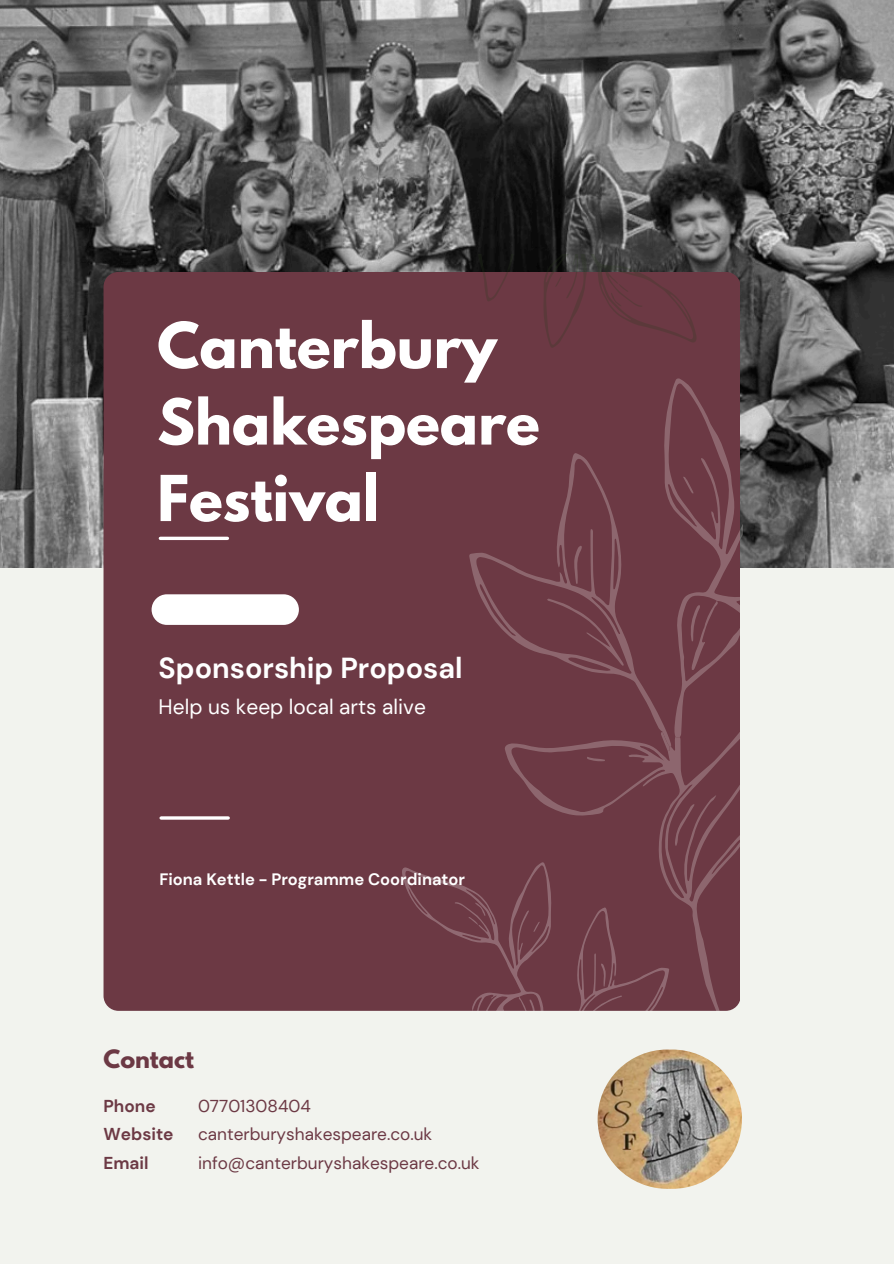
<style>
.page{position:relative;width:894px;height:1264px;background:#fff}
.page>*{position:absolute;margin:0;border:0;box-sizing:border-box;transform-origin:0 0}
.t1{font:700 55.95px/76.5px "League Spartan";color:#fff}
.t2{font:700 28.95px "DM Sans";color:#fff}
.t3{font:700 22.35px "League Spartan";color:#6c3944}
.t4{font:20.85px "DM Sans";color:#fff}
.t5{font:17.25px "DM Sans";color:#6c3944}
.t6{font:700 17.25px "DM Sans";color:#6c3944}
.t7{font:700 16.5px "DM Sans";color:#fff}
</style>
<div class="page">
<div style="left:0;top:0;width:893px;height:1263px;background:#f2f3ee"></div>
<img style="left:0;top:0;width:893px;height:567px">
<div style="left:103px;top:272px;width:637px;height:738px;background:#6c3944;border-radius:15px"></div>
<svg style="left:160px;top:536px;width:67px;height:4px"></svg>
<hr style="left:161px;top:816px;width:67px;height:3px;background:#fff">
<div style="left:151px;top:594px;width:148px;height:31px;background:#fff;border-radius:15px"></div>
<svg style="left:505px;top:747px;width:235px;height:263px"></svg>
<svg style="left:469px;top:453px;width:191px;height:294px"></svg>
<svg style="left:660px;top:378px;width:82px;height:373px"></svg>
<svg style="left:674px;top:804px;width:20px;height:41px"></svg>
<svg style="left:586px;top:756px;width:18px;height:5px"></svg>
<svg style="left:547px;top:598px;width:76px;height:67px"></svg>
<svg style="left:574px;top:545px;width:7px;height:39px"></svg>
<svg style="left:422px;top:254px;width:274px;height:94px"></svg>
<svg style="left:401px;top:862px;width:268px;height:149px"></svg>
<img style="left:597px;top:1049px;width:144px;height:139px">
<p class="t1" style="left:157px;top:314px;width:384px">Canterbury<br>Shakespeare<br>Festival</p>
<p class="t2" style="left:159px;top:649px;width:305px">Sponsorship Proposal</p>
<p class="t4" style="left:159px;top:693px;width:269px">Help us keep local arts alive</p>
<h1 class="t7" style="left:159px;top:868px;width:307px">Fiona Kettle - Programme Coordinator</h1>
<h3 class="t3" style="left:103px;top:1048px;width:92px">Contact</h3>
<p class="t6" style="left:103px;top:1094px;width:54px">Phone</p>
<h6 class="t5" style="left:198px;top:1094px;width:114px">07701308404</h6>
<p class="t6" style="left:103px;top:1123px;width:72px">Website</p>
<p class="t5" style="left:198px;top:1123px;width:236px">canterburyshakespeare.co.uk</p>
<p class="t6" style="left:103px;top:1151px;width:47px">Email</p>
<p class="t5" style="left:198px;top:1151px;width:283px">info@canterburyshakespeare.co.uk</p>
</div>
